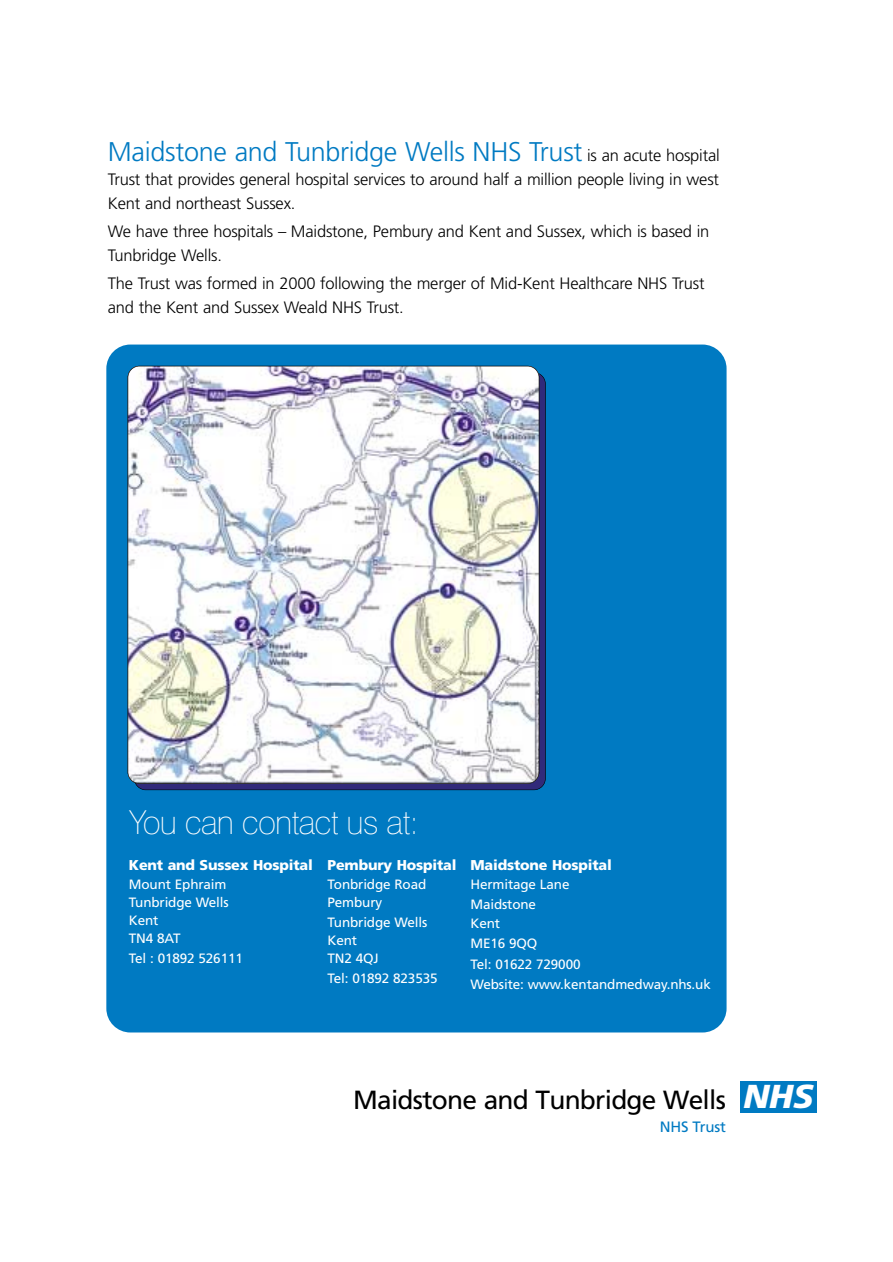
<style>
.page{position:relative;width:893px;height:1262px;background:#fff}
.page>*{position:absolute;margin:0;border:0;box-sizing:border-box;transform-origin:0 0}
.t1{font:100 33px "Swiss 721 BT";letter-spacing:-.025em;color:#fff}
.t2{font:300 27px "Frutiger";letter-spacing:-.01em;color:#007ac2}
.t3{font:26.25px "Frutiger";letter-spacing:-.03em;color:#000}
.t4{font:300 16.5px/24px "Frutiger";letter-spacing:-.01em;color:#000}
.t5{font:15px "Frutiger";letter-spacing:-.01em;color:#007ac2}
.t6{font:900 14.25px "Frutiger";letter-spacing:-.01em;color:#fff}
.t7{font:13.5px/18px "Frutiger";letter-spacing:-.01em;color:#fff}
.s1{font-size:16.5px;color:#000}
.s2{font-weight:900;font-style:italic;font-size:33.15px;color:#fff}
</style>
<div class="page">
<div style="left:106px;top:344px;width:620px;height:688px;background:#007ac2;border-radius:24px"></div>
<div style="left:134px;top:372px;width:411px;height:418px;background:linear-gradient(to right,#302a78,#312a7a);border-radius:12px"></div>
<div style="left:740px;top:1081px;width:76px;height:31px;background:#007ac2"></div>
<img style="left:128px;top:366px;width:411px;height:417px;border-radius:12px">
<h2 class="t2" style="left:108px;top:140px;width:613px">Maidstone and Tunbridge Wells NHS Trust <span class="s1">is an acute hospital</span></h2>
<p class="t4" style="left:108px;top:168px;width:612px">Trust that provides general hospital services to around half a million people living in west<br>Kent and northeast Sussex.</p>
<p class="t4" style="left:108px;top:220px;width:603px">We have three hospitals – Maidstone, Pembury and Kent and Sussex, which is based in<br>Tunbridge Wells.</p>
<p class="t4" style="left:108px;top:273px;width:598px">The Trust was formed in 2000 following the merger of Mid-Kent Healthcare NHS Trust and the Kent and Sussex Weald NHS Trust.</p>
<h1 class="t1" style="left:129px;top:808px;width:291px">You can contact us at:</h1>
<p class="t6" style="left:129px;top:859px;width:185px">Kent and Sussex Hospital</p>
<p class="t7" style="left:129px;top:876px;width:101px">Mount Ephraim<br>Tunbridge Wells<br>Kent<br>TN4 8AT</p>
<p class="t7" style="left:129px;top:950px;width:115px">Tel : 01892 526111</p>
<p class="t6" style="left:327px;top:859px;width:130px">Pembury Hospital</p>
<p class="t7" style="left:327px;top:876px;width:100px">Tonbridge Road<br>Pembury</p>
<p class="t7" style="left:327px;top:914px;width:101px">Tunbridge Wells<br>Kent<br>TN2 4QJ</p>
<p class="t7" style="left:327px;top:970px;width:111px">Tel: 01892 823535</p>
<p class="t6" style="left:470px;top:859px;width:143px">Maidstone Hospital</p>
<p class="t7" style="left:470px;top:875px;width:100px;line-height:19.5px">Hermitage Lane<br>Maidstone<br>Kent<br>ME16 9QQ</p>
<p class="t7" style="left:470px;top:955px;width:242px;line-height:19.5px">Tel: 01622 729000<br>Website: www.kentandmedway.nhs.uk</p>
<h3 class="t3" style="left:353px;top:1089px;width:462px">Maidstone and Tunbridge Wells <span class="s2">NHS</span></h3>
<p class="t5" style="left:660px;top:1120px;width:67px">NHS Trust</p>
</div>
